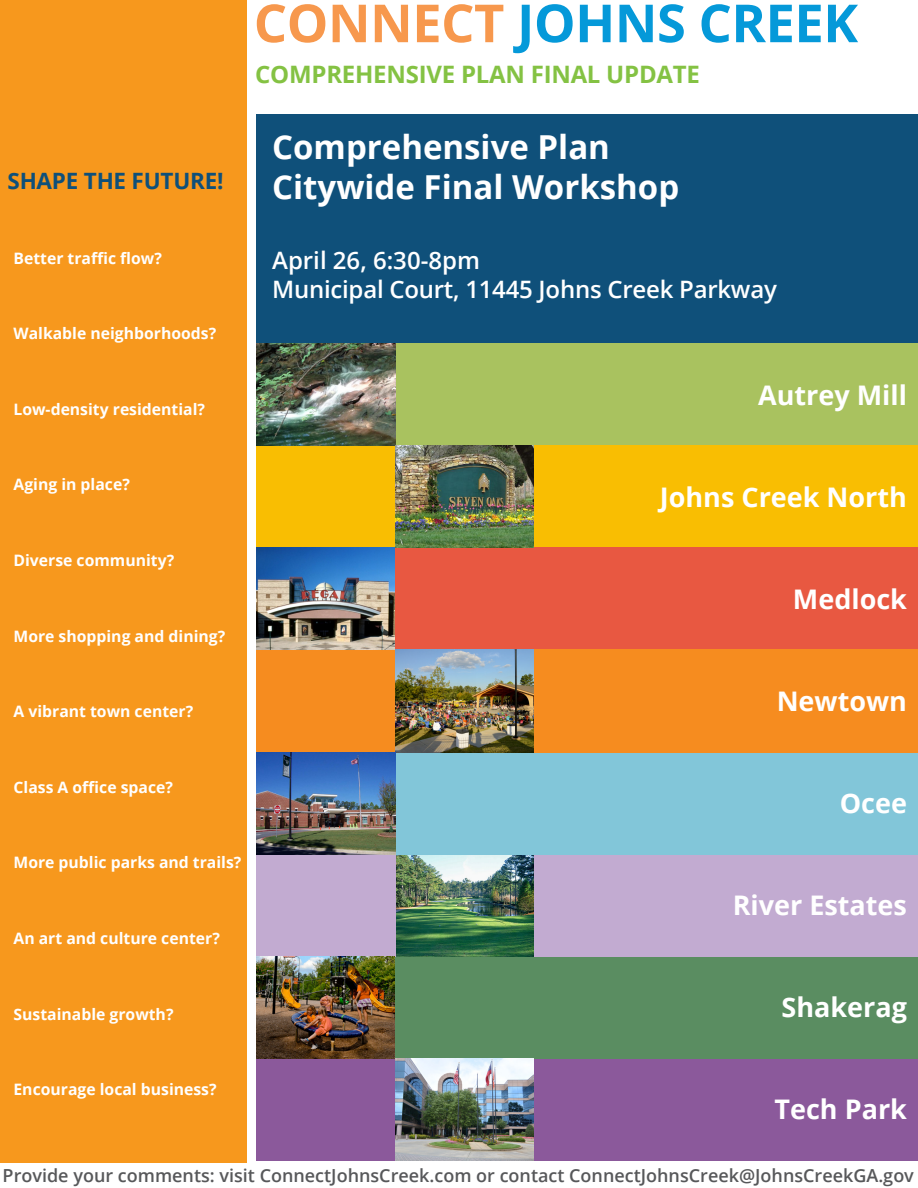
<style>
.page{position:relative;width:918px;height:1188px;background:#fff}
.page>*{position:absolute;margin:0;border:0;box-sizing:border-box;transform-origin:0 0}
.C_head{font:700 52.5px "Open Sans";letter-spacing:-.01em;color:#0599d9}
.t1{font:700 33px "Open Sans";color:#fff}
.t2{font:700 27px "Open Sans";color:#fff}
.t3{font:600 24px "Open Sans";letter-spacing:-.01em;color:#fff}
.C_head-2{font:700 24px "Open Sans";letter-spacing:-.01em;color:#84c243}
.C_head-3{font:700 22.5px "Open Sans";letter-spacing:-.01em;color:#0f507a}
.t4{font:600 18px "Open Sans";color:#57585a}
.t5{font:700 15.75px "Open Sans";color:#fff}
.s1{color:#f7984d}
</style>
<div class="page">
<div style="left:0;top:0;width:246px;height:1162px;background:#f7981d"></div>
<div style="left:256px;top:855px;width:662px;height:102px;background:#c2abd1"></div>
<div style="left:256px;top:957px;width:662px;height:102px;background:#5a8d61"></div>
<div style="left:256px;top:343px;width:662px;height:102px;background:#a9c25f"></div>
<div style="left:256px;top:1059px;width:662px;height:102px;background:#8b599b"></div>
<div style="left:256px;top:445px;width:662px;height:102px;background:#f9be02"></div>
<img style="left:257px;top:343px;width:138px;height:102px">
<img style="left:396px;top:855px;width:138px;height:102px">
<div style="left:256px;top:547px;width:662px;height:102px;background:#e85841"></div>
<div style="left:256px;top:649px;width:662px;height:104px;background:#f68c1f"></div>
<div style="left:256px;top:753px;width:662px;height:102px;background:#82c6d9"></div>
<img style="left:395px;top:649px;width:139px;height:103px">
<img style="left:395px;top:445px;width:139px;height:102px">
<img style="left:256px;top:548px;width:139px;height:101px">
<img style="left:395px;top:1059px;width:139px;height:101px">
<img style="left:256px;top:957px;width:139px;height:102px">
<img style="left:257px;top:753px;width:138px;height:102px">
<div style="left:257px;top:114px;width:661px;height:229px;background:#0f507a"></div>
<p class="C_head" style="left:254px;top:-14px;width:606px"><span class="s1">CONNECT</span> JOHNS CREEK</p>
<p class="C_head-3" style="left:8px;top:165px;width:218px">SHAPE THE FUTURE!</p>
<p class="t5" style="left:14px;top:247px;width:150px">Better traffic flow?</p>
<p class="t5" style="left:14px;top:322px;width:204px">Walkable neighborhoods?</p>
<p class="t5" style="left:14px;top:398px;width:193px">Low-density residential?</p>
<p class="t5" style="left:14px;top:474px;width:118px">Aging in place?</p>
<p class="t5" style="left:14px;top:549px;width:162px">Diverse community?</p>
<p class="t5" style="left:14px;top:625px;width:213px">More shopping and dining?</p>
<p class="t5" style="left:14px;top:700px;width:181px">A vibrant town center?</p>
<p class="C_head-2" style="left:255px;top:57px;width:446px">COMPREHENSIVE PLAN FINAL UPDATE</p>
<p class="t1" style="left:272px;top:124px;width:339px">Comprehensive Plan</p>
<p class="t1" style="left:272px;top:164px;width:409px">Citywide Final Workshop</p>
<p class="t3" style="left:272px;top:244px;width:209px">April 26, 6:30-8pm</p>
<p class="t3" style="left:272px;top:273px;width:506px">Municipal Court, 11445 Johns Creek Parkway</p>
<p class="t2" style="left:758px;top:377px;width:150px">Autrey Mill</p>
<p class="t2" style="left:660px;top:479px;width:249px">Johns Creek North</p>
<p class="t2" style="left:793px;top:581px;width:116px">Medlock</p>
<p class="t2" style="left:777px;top:683px;width:132px">Newtown</p>
<p class="t5" style="left:14px;top:776px;width:161px">Class A office space?</p>
<p class="t5" style="left:14px;top:852px;width:229px">More public parks and trails?</p>
<p class="t5" style="left:14px;top:927px;width:208px">An art and culture center?</p>
<p class="t5" style="left:14px;top:1003px;width:162px">Sustainable growth?</p>
<p class="t5" style="left:14px;top:1078px;width:205px">Encourage local business?</p>
<p class="t2" style="left:840px;top:785px;width:69px">Ocee</p>
<p class="t2" style="left:733px;top:887px;width:176px">River Estates</p>
<p class="t2" style="left:782px;top:989px;width:127px">Shakerag</p>
<p class="t2" style="left:775px;top:1091px;width:134px">Tech Park</p>
<p class="t4" style="left:3px;top:1163px;width:913px">Provide your comments: visit ConnectJohnsCreek.com or contact ConnectJohnsCreek@JohnsCreekGA.gov</p>
</div>
